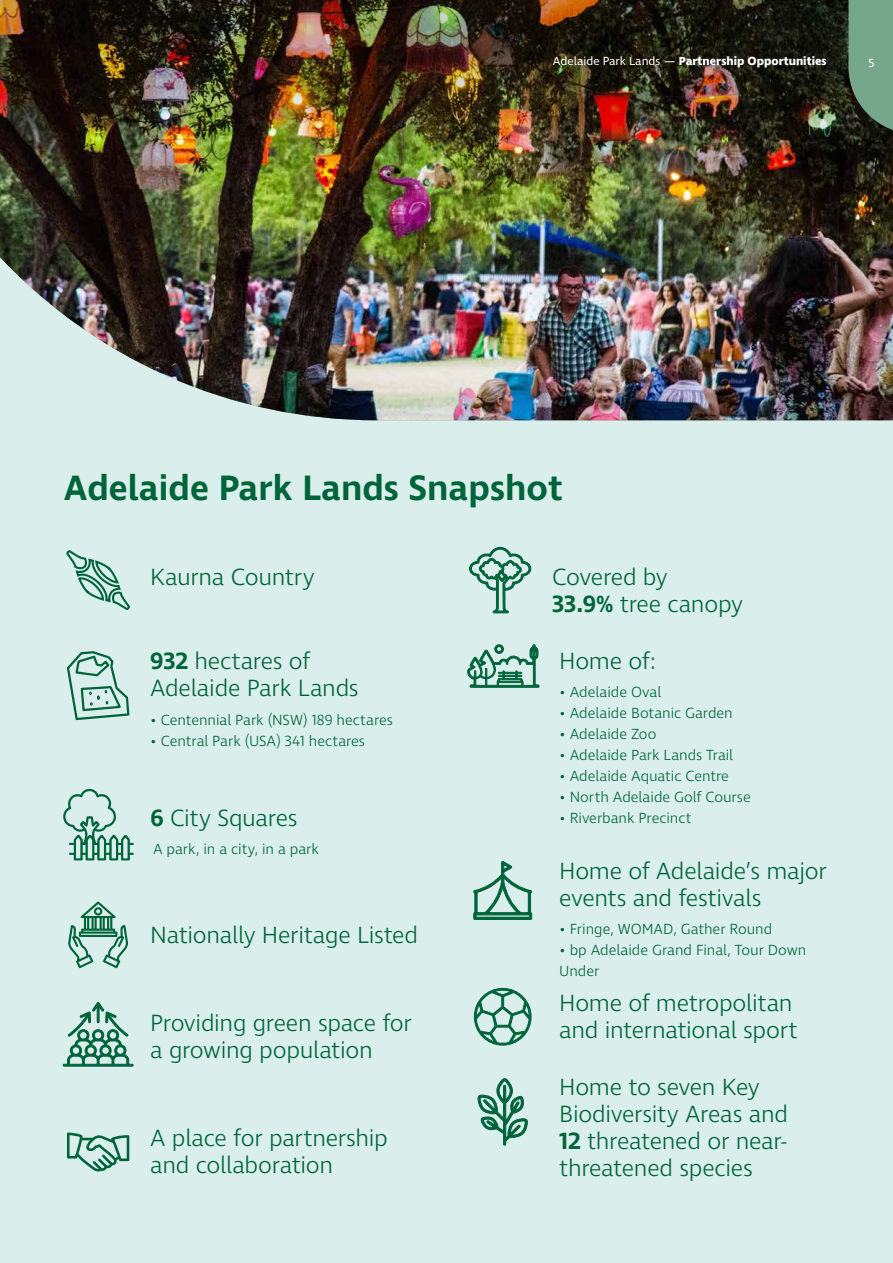
<style>
.page{position:relative;width:893px;height:1263px;background:#daefeb}
.page>*{position:absolute;margin:0;border:0;box-sizing:border-box;transform-origin:0 0}
.SH_A__DOC{font:600 36px "Ingra";color:#00643b}
.Subheading{font:300 24px/27px "Ingra";letter-spacing:-.015em;color:#00643b}
.Subheading-2{font:300 15px/21px "Ingra";letter-spacing:-.005em;color:#00643b}
.t1{font:700 12px "Ingra";color:#fff}
.t2{font:12px "Ingra";color:#fff}
.s1{font-weight:400}
.s2{font-weight:600}
</style>
<div class="page">
<img style="left:0;top:257px;width:893px;height:163px">
<img style="left:0;top:0;width:893px;height:257px">
<svg style="left:848px;top:0;width:45px;height:134px;background:#668f78"></svg>
<svg style="left:68px;top:901px;width:60px;height:67px"></svg>
<svg style="left:63px;top:1002px;width:70px;height:64px"></svg>
<svg style="left:473px;top:861px;width:59px;height:59px"></svg>
<svg style="left:474px;top:987px;width:58px;height:59px"></svg>
<svg style="left:478px;top:1078px;width:49px;height:67px"></svg>
<svg style="left:67px;top:1132px;width:62px;height:39px"></svg>
<svg style="left:66px;top:550px;width:63px;height:60px"></svg>
<svg style="left:66px;top:651px;width:64px;height:70px"></svg>
<svg style="left:467px;top:546px;width:73px;height:142px"></svg>
<svg style="left:63px;top:788px;width:71px;height:72px"></svg>
<p class="t1" style="left:553px;top:53px;width:275px"><span class="s1">Adelaide Park Lands —</span> Partnership Opportunities</p>
<p class="t2" style="left:869px;top:55px;width:8px">5</p>
<p class="SH_A__DOC" style="left:64px;top:466px;width:500px">Adelaide Park Lands Snapshot</p>
<p class="Subheading" style="left:150px;top:565px;width:166px">Kaurna Country</p>
<p class="Subheading" style="left:150px;top:649px;width:210px"><span class="s2">932</span> hectares of<br>Adelaide Park Lands</p>
<p class="Subheading-2" style="left:150px;top:710px;width:244px">• Centennial Park (NSW) 189 hectares</p>
<p class="Subheading-2" style="left:150px;top:731px;width:216px">• Central Park (USA) 341 hectares</p>
<p class="Subheading" style="left:150px;top:806px;width:149px"><span class="s2">6</span> City Squares</p>
<p class="Subheading-2" style="left:153px;top:839px;width:167px">A park, in a city, in a park</p>
<p class="Subheading" style="left:150px;top:922px;width:269px">Nationally Heritage Listed</p>
<p class="Subheading" style="left:150px;top:1010px;width:263px">Providing green space for a growing population</p>
<p class="Subheading" style="left:150px;top:1126px;width:239px">A place for partnership and collaboration</p>
<p class="Subheading" style="left:552px;top:565px;width:192px">Covered by<br><span class="s2">33.9%</span> tree canopy</p>
<p class="Subheading" style="left:559px;top:649px;width:98px">Home of:</p>
<p class="Subheading-2" style="left:559px;top:682px;width:104px">• Adelaide Oval</p>
<p class="Subheading-2" style="left:559px;top:703px;width:175px">• Adelaide Botanic Garden</p>
<p class="Subheading-2" style="left:559px;top:724px;width:99px">• Adelaide Zoo</p>
<p class="Subheading-2" style="left:559px;top:745px;width:175px">• Adelaide Park Lands Trail</p>
<p class="Subheading-2" style="left:559px;top:766px;width:171px">• Adelaide Aquatic Centre</p>
<p class="Subheading-2" style="left:559px;top:787px;width:193px">• North Adelaide Golf Course</p>
<p class="Subheading-2" style="left:559px;top:808px;width:134px">• Riverbank Precinct</p>
<p class="Subheading" style="left:559px;top:858px;width:269px">Home of Adelaide’s major events and festivals</p>
<p class="Subheading-2" style="left:559px;top:919px;width:215px">• Fringe, WOMAD, Gather Round</p>
<p class="Subheading-2" style="left:559px;top:940px;width:249px">• bp Adelaide Grand Final, Tour Down<br>Under</p>
<p class="Subheading" style="left:559px;top:990px;width:240px">Home of metropolitan and international sport</p>
<p class="Subheading" style="left:559px;top:1074px;width:230px">Home to seven Key<br>Biodiversity Areas and<br><span class="s2">12</span> threatened or near&shy;threatened species</p>
</div>
